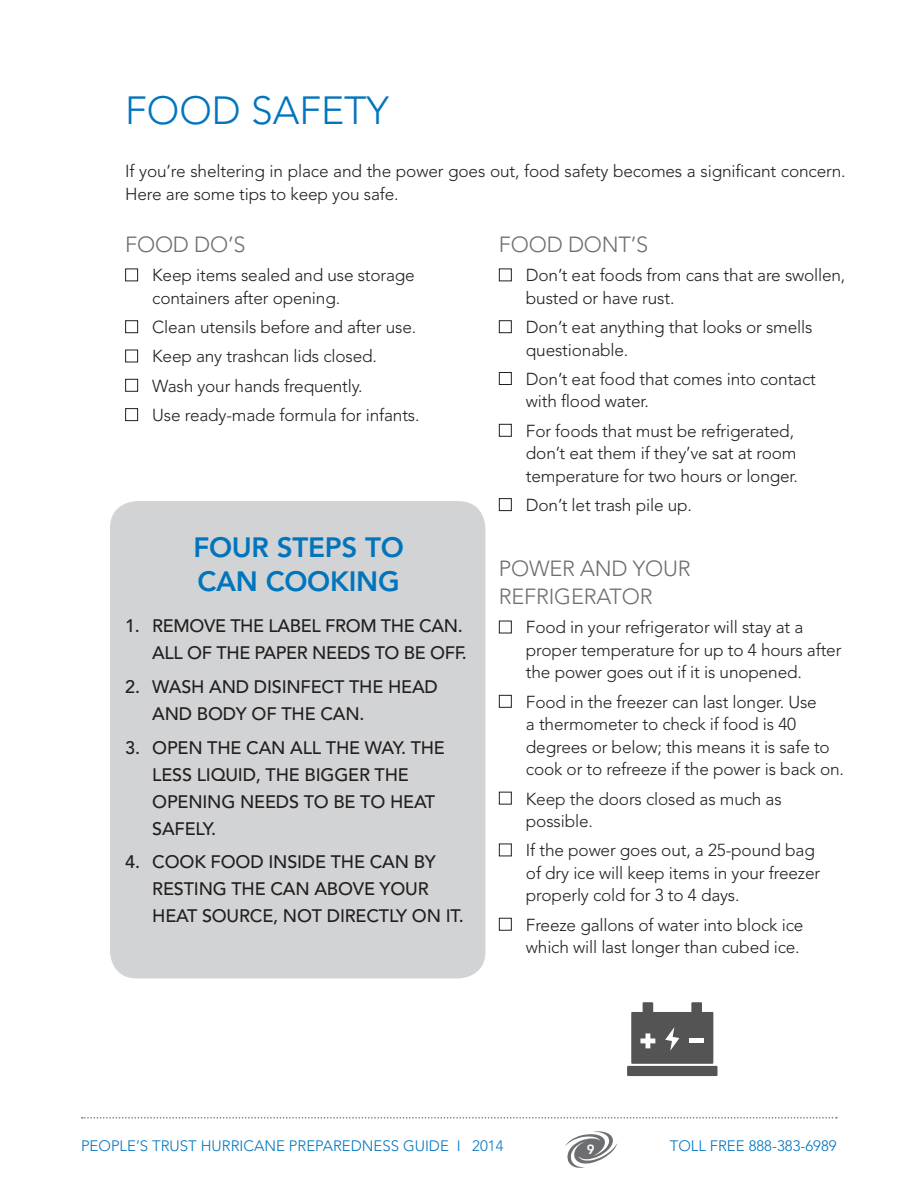
<style>
.page{position:relative;width:918px;height:1188px;background:#fff}
.page>*{position:absolute;margin:0;border:0;box-sizing:border-box;transform-origin:0 0}
.t1{font:300 39px "Avenir";color:#0075be}
.t2{font:800 27.75px/34.5px "Avenir";letter-spacing:-.01em;color:#0075be}
.t3{font:300 21.75px/28.5px "Avenir";letter-spacing:-.01em;color:#6d6e71}
.t4{font:500 18px/27px "Avenir";letter-spacing:-.01em;color:#231f20}
.t5{font:300 17.25px/22.5px "Avenir";letter-spacing:-.01em;color:#231f20}
.t6{font:300 15px "Avenir";color:#0075be}
.t7{font:800 13.35px "Avenir";color:#fff}
</style>
<div class="page">
<svg style="left:565px;top:1131px;width:52px;height:37px"></svg>
<svg style="left:82px;top:1117px;width:755px;height:2px"></svg>
<div style="left:110px;top:501px;width:375px;height:477px;background:#d1d3d4;border-radius:27px"></div>
<div style="left:125px;top:269px;width:13px;height:12px;border:1px solid #231f20"></div>
<div style="left:125px;top:320px;width:13px;height:13px;border:1px solid #231f20"></div>
<div style="left:125px;top:350px;width:13px;height:12px;border:1px solid #231f20"></div>
<div style="left:125px;top:379px;width:13px;height:13px;border:1px solid #231f20"></div>
<div style="left:125px;top:408px;width:13px;height:13px;border:1px solid #231f20"></div>
<div style="left:499px;top:269px;width:13px;height:12px;border:1px solid #231f20"></div>
<div style="left:499px;top:320px;width:13px;height:13px;border:1px solid #231f20"></div>
<div style="left:499px;top:372px;width:13px;height:13px;border:1px solid #231f20"></div>
<div style="left:499px;top:424px;width:13px;height:13px;border:1px solid #231f20"></div>
<div style="left:499px;top:498px;width:13px;height:13px;border:1px solid #231f20"></div>
<div style="left:499px;top:621px;width:13px;height:12px;border:1px solid #231f20"></div>
<div style="left:499px;top:695px;width:13px;height:13px;border:1px solid #231f20"></div>
<div style="left:499px;top:792px;width:13px;height:13px;border:1px solid #231f20"></div>
<div style="left:499px;top:844px;width:13px;height:12px;border:1px solid #231f20"></div>
<div style="left:499px;top:918px;width:13px;height:13px;border:1px solid #231f20"></div>
<div style="left:627px;top:1066px;width:91px;height:10px;background:#545454"></div>
<div style="left:631px;top:1012px;width:82px;height:52px;background:#545454"></div>
<div style="left:643px;top:1002px;width:10px;height:11px;background:#545454"></div>
<div style="left:691px;top:1002px;width:11px;height:11px;background:#545454"></div>
<div style="left:689px;top:1038px;width:15px;height:5px;background:#fff"></div>
<svg style="left:640px;top:1033px;width:15px;height:15px"></svg>
<svg style="left:665px;top:1027px;width:14px;height:24px"></svg>
<h1 class="t1" style="left:125px;top:88px;width:265px">FOOD SAFETY</h1>
<p class="t5" style="left:125px;top:160px;width:722px">If you’re sheltering in place and the power goes out, food safety becomes a significant concern.<br>Here are some tips to keep you safe.</p>
<p class="t3" style="left:125px;top:230px;width:122px">FOOD DO’S</p>
<p class="t5" style="left:152px;top:264px;width:264px">Keep items sealed and use storage containers after opening.</p>
<p class="t5" style="left:152px;top:312px;width:269px;line-height:29.2px">Clean utensils before and after use.<br>Keep any trashcan lids closed.<br>Wash your hands frequently.<br>Use ready-made formula for infants.</p>
<h2 class="t2" style="left:193px;top:530px;width:212px">FOUR STEPS TO<br>CAN COOKING</h2>
<p class="t4" style="left:125px;top:613px;width:343px;text-align:right">1. REMOVE THE LABEL FROM THE CAN.<br>ALL OF THE PAPER NEEDS TO BE OFF.</p>
<p class="t4" style="left:152px;top:673px;width:287px;text-indent:-27px">2. WASH AND DISINFECT THE HEAD<br>AND BODY OF THE CAN.</p>
<p class="t4" style="left:152px;top:734px;width:294px;text-indent:-27px">3. OPEN THE CAN ALL THE WAY. THE<br>LESS LIQUID, THE BIGGER THE<br>OPENING NEEDS TO BE TO HEAT<br>SAFELY.</p>
<p class="t4" style="left:152px;top:849px;width:313px;text-indent:-27px">4. COOK FOOD INSIDE THE CAN BY<br>RESTING THE CAN ABOVE YOUR<br>HEAT SOURCE, NOT DIRECTLY ON IT.</p>
<p class="t3" style="left:499px;top:230px;width:151px">FOOD DONT’S</p>
<p class="t5" style="left:526px;top:264px;width:321px">Don’t eat foods from cans that are swollen, busted or have rust.</p>
<p class="t5" style="left:526px;top:316px;width:288px">Don’t eat anything that looks or smells questionable.</p>
<p class="t5" style="left:526px;top:368px;width:291px">Don’t eat food that comes into contact with flood water.</p>
<p class="t5" style="left:526px;top:419px;width:274px">For foods that must be refrigerated, don’t eat them if they’ve sat at room temperature for two hours or longer.</p>
<p class="t5" style="left:526px;top:494px;width:168px">Don’t let trash pile up.</p>
<p class="t3" style="left:499px;top:554px;width:193px">POWER AND YOUR<br>REFRIGERATOR</p>
<p class="t5" style="left:526px;top:616px;width:317px">Food in your refrigerator will stay at a proper temperature for up to 4 hours after the power goes out if it is unopened.</p>
<p class="t5" style="left:526px;top:690px;width:320px">Food in the freezer can last longer. Use<br>a thermometer to check if food is 40 degrees or below; this means it is safe to cook or to refreeze if the power is back on.</p>
<p class="t5" style="left:526px;top:787px;width:257px">Keep the doors closed as much as possible.</p>
<p class="t5" style="left:526px;top:839px;width:296px">If the power goes out, a 25-pound bag of dry ice will keep items in your freezer properly cold for 3 to 4 days.</p>
<p class="t5" style="left:526px;top:913px;width:279px">Freeze gallons of water into block ice which will last longer than cubed ice.</p>
<p class="t6" style="left:81px;top:1137px;width:424px">PEOPLE’S TRUST HURRICANE PREPAREDNESS GUIDE I 2014</p>
<p class="t7" style="left:587px;top:1141px;width:9px">9</p>
<p class="t6" style="left:670px;top:1137px;width:168px">TOLL FREE 888-383-6989</p>
</div>
